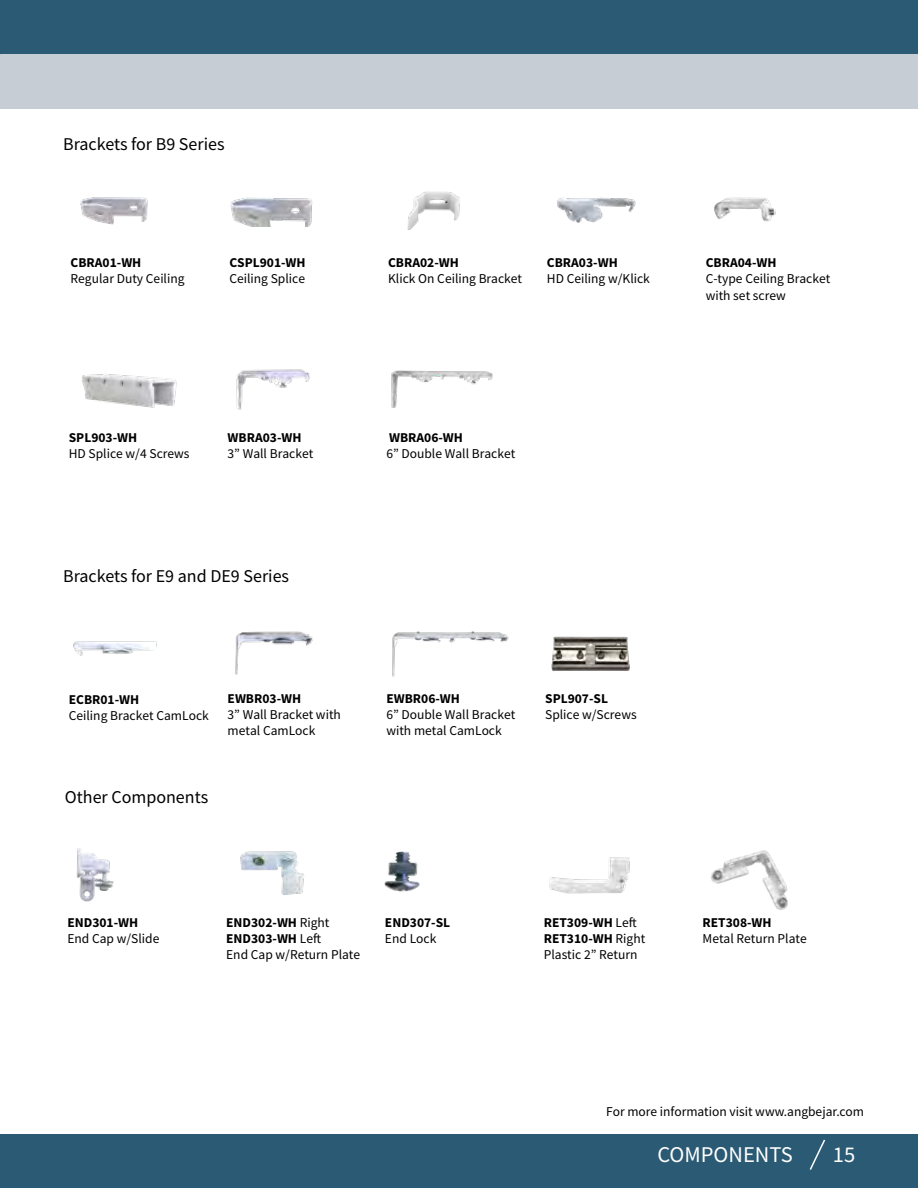
<style>
.page{position:relative;width:918px;height:1188px;background:#fff}
.page>*{position:absolute;margin:0;border:0;box-sizing:border-box;transform-origin:0 0}
.t1{font:22.5px "Source Sans Pro";color:#fff}
.t2{font:18px "Source Sans Pro";color:#000}
.t3{font:13.5px/16.2px "Source Sans Pro";color:#000}
.t4{font:700 13.5px "Source Sans Pro";color:#000}
.s1{font-weight:700}
</style>
<div class="page">
<div style="left:0;top:1134px;width:918px;height:54px;background:#2b5b74"></div>
<svg style="left:809px;top:1139px;width:17px;height:31px"></svg>
<div style="left:0;top:54px;width:918px;height:55px;background:#c7cdd5"></div>
<img style="left:236px;top:369px;width:74px;height:41px">
<img style="left:391px;top:370px;width:102px;height:38px">
<div style="left:0;top:0;width:918px;height:54px;background:#2b5b74"></div>
<img style="left:73px;top:641px;width:84px;height:15px">
<img style="left:235px;top:631px;width:78px;height:44px">
<img style="left:392px;top:631px;width:117px;height:46px">
<img style="left:551px;top:636px;width:79px;height:35px">
<img style="left:384px;top:851px;width:36px;height:41px">
<img style="left:76px;top:848px;width:38px;height:54px">
<img style="left:240px;top:851px;width:64px;height:44px">
<img style="left:549px;top:857px;width:81px;height:36px">
<img style="left:80px;top:197px;width:68px;height:28px">
<img style="left:407px;top:191px;width:53px;height:39px">
<img style="left:230px;top:197px;width:83px;height:30px">
<img style="left:557px;top:197px;width:79px;height:26px">
<img style="left:81px;top:374px;width:96px;height:34px">
<img style="left:714px;top:197px;width:61px;height:25px">
<img style="left:710px;top:850px;width:78px;height:60px">
<h2 class="t2" style="left:63px;top:132px;width:163px">Brackets for B9 Series</h2>
<p class="t4" style="left:71px;top:254px;width:72px">CBRA01-WH</p>
<p class="t3" style="left:71px;top:271px;width:116px">Regular Duty Ceiling</p>
<p class="t4" style="left:229px;top:254px;width:78px">CSPL901-WH</p>
<p class="t3" style="left:229px;top:271px;width:77px">Ceiling Splice</p>
<p class="t4" style="left:388px;top:254px;width:72px">CBRA02-WH</p>
<p class="t3" style="left:388px;top:271px;width:136px">Klick On Ceiling Bracket</p>
<p class="t4" style="left:547px;top:254px;width:72px">CBRA03-WH</p>
<p class="t3" style="left:547px;top:271px;width:105px">HD Ceiling w/Klick</p>
<p class="t4" style="left:706px;top:254px;width:72px">CBRA04-WH</p>
<p class="t3" style="left:706px;top:271px;width:126px">C-type Ceiling Bracket with set screw</p>
<p class="t4" style="left:69px;top:428px;width:70px">SPL903-WH</p>
<p class="t3" style="left:69px;top:446px;width:122px">HD Splice w/4 Screws</p>
<p class="t4" style="left:228px;top:428px;width:75px">WBRA03-WH</p>
<p class="t3" style="left:228px;top:446px;width:87px">3” Wall Bracket</p>
<h2 class="t2" style="left:63px;top:564px;width:228px">Brackets for E9 and DE9 Series</h2>
<p class="t4" style="left:389px;top:428px;width:75px">WBRA06-WH</p>
<p class="t3" style="left:386px;top:446px;width:130px">6” Double Wall Bracket</p>
<p class="t4" style="left:69px;top:690px;width:72px">ECBR01-WH</p>
<p class="t3" style="left:69px;top:707px;width:142px">Ceiling Bracket CamLock</p>
<p class="t4" style="left:228px;top:689px;width:75px">EWBR03-WH</p>
<p class="t3" style="left:228px;top:707px;width:115px">3” Wall Bracket with metal CamLock</p>
<h2 class="t2" style="left:65px;top:786px;width:145px">Other Components</h2>
<p class="t4" style="left:386px;top:689px;width:75px">EWBR06-WH</p>
<p class="t3" style="left:386px;top:707px;width:130px">6” Double Wall Bracket with metal CamLock</p>
<p class="t4" style="left:545px;top:689px;width:64px">SPL907-SL</p>
<p class="t3" style="left:545px;top:707px;width:93px">Splice w/Screws</p>
<p class="t4" style="left:67px;top:913px;width:72px">END301-WH</p>
<p class="t3" style="left:67px;top:930px;width:93px">End Cap w/Slide</p>
<p class="t3" style="left:226px;top:914px;width:136px"><span class="s1">END302-WH</span> Right<br><span class="s1">END303-WH</span> Left<br>End Cap w/Return Plate</p>
<p class="t4" style="left:385px;top:913px;width:67px">END307-SL</p>
<p class="t3" style="left:385px;top:930px;width:53px">End Lock</p>
<p class="t3" style="left:544px;top:914px;width:103px"><span class="s1">RET309-WH</span> Left<br><span class="s1">RET310-WH</span> Right<br>Plastic 2” Return</p>
<p class="t4" style="left:703px;top:913px;width:71px">RET308-WH</p>
<p class="t3" style="left:703px;top:930px;width:106px">Metal Return Plate</p>
<p class="t3" style="left:606px;top:1104px;width:259px">For more information visit www.angbejar.com</p>
<h1 class="t1" style="left:657px;top:1140px;width:137px">COMPONENTS</h1>
<h1 class="t1" style="left:833px;top:1140px;width:24px">15</h1>
</div>
